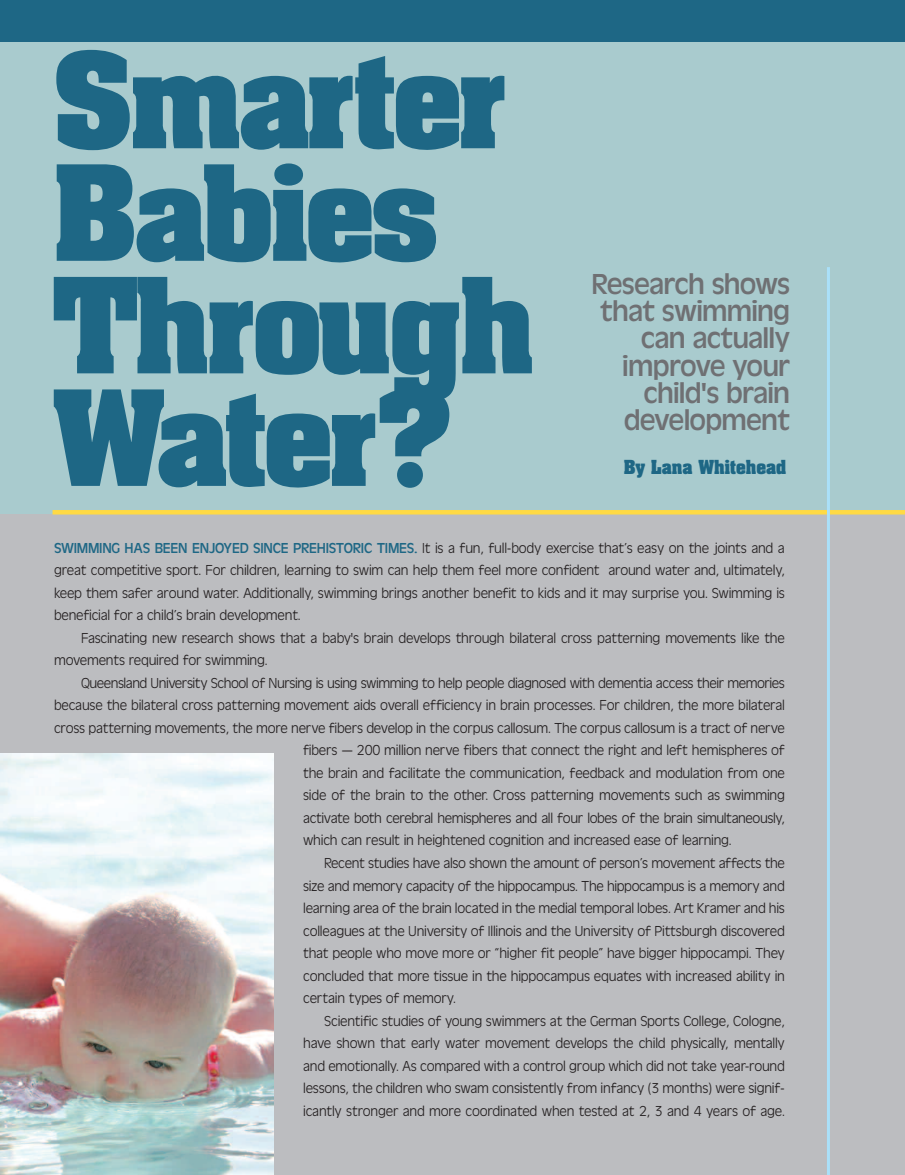
<style>
.page{position:relative;width:905px;height:1175px;background:#fff}
.page>*{position:absolute;margin:0;border:0;box-sizing:border-box;transform-origin:0 0}
.t1{font:700 112.5px/112.5px "Aachen";letter-spacing:-.035em;color:#1e6785}
.t2{font:30px/27px "Antique Oli T";letter-spacing:-.03em;color:#6f7073;text-align:right}
.t3{font:700 16.5px "Aachen";color:#1e6785;scale:.95 1}
.t4{font:15px/22.5px "Antique Oli T Ligh";letter-spacing:-.015em;color:#231f20;text-align:justify}
.s1{font-family:"Antique Oli T";color:#1e6785}
</style>
<div class="page">
<div style="left:0;top:54px;width:904px;height:1120px;background:#bcbdc0"></div>
<div style="left:0;top:0;width:904px;height:513px;background:#a9cbce"></div>
<hr style="left:52px;top:510px;width:852px;height:4px;background:#ffda44">
<svg style="left:826px;top:267px;width:4px;height:907px;fill:#aadff7"></svg>
<img style="left:0;top:753px;width:273px;height:421px">
<div style="left:0;top:0;width:904px;height:42px;background:#1e6785"></div>
<h1 class="t1" style="left:52px;top:53px;width:484px">Smarter<br>Babies<br>Through<br>Water?</h1>
<h2 class="t2" style="left:591px;top:270px;width:200px">Research shows that swimming can actually improve your child's brain development</h2>
<p class="t3" style="left:623px;top:458px;width:173px">By Lana Whitehead</p>
<p class="t4" style="left:54px;top:536px;width:732px"><span class="s1">SWIMMING HAS BEEN ENJOYED SINCE PREHISTORIC TIMES.</span> It is a fun, full-body exercise that’s easy on the joints and a great competitive sport. For children, learning to swim can help them feel more confident around water and, ultimately, keep them safer around water. Additionally, swimming brings another benefit to kids and it may surprise you. Swimming is beneficial for a child’s brain development.</p>
<p class="t4" style="left:54px;top:626px;width:732px;text-indent:27px">Fascinating new research shows that a baby's brain develops through bilateral cross patterning movements like the movements required for swimming.</p>
<p class="t4" style="left:81px;top:671px;width:705px">Queensland University School of Nursing is using swimming to help people diagnosed with dementia access their memories</p>
<p class="t4" style="left:54px;top:694px;width:732px">because the bilateral cross patterning movement aids overall efficiency in brain processes. For children, the more bilateral</p>
<p class="t4" style="left:54px;top:716px;width:732px">cross patterning movements, the more nerve fibers develop in the corpus callosum. The corpus callosum is a tract of nerve</p>
<p class="t4" style="left:303px;top:739px;width:483px">fibers — 200 million nerve fibers that connect the right and left hemispheres of</p>
<p class="t4" style="left:303px;top:761px;width:483px">the brain and facilitate the communication, feedback and modulation from one</p>
<p class="t4" style="left:303px;top:784px;width:483px">side of the brain to the other. Cross patterning movements such as swimming</p>
<p class="t4" style="left:303px;top:806px;width:483px">activate both cerebral hemispheres and all four lobes of the brain simultaneously,</p>
<p class="t4" style="left:303px;top:829px;width:430px">which can result in heightened cognition and increased ease of learning.</p>
<p class="t4" style="left:324px;top:851px;width:462px">Recent studies have also shown the amount of person’s movement affects the</p>
<p class="t4" style="left:303px;top:874px;width:483px">size and memory capacity of the hippocampus. The hippocampus is a memory and</p>
<p class="t4" style="left:303px;top:896px;width:483px">learning area of the brain located in the medial temporal lobes. Art Kramer and his</p>
<p class="t4" style="left:303px;top:919px;width:483px">colleagues at the University of Illinois and the University of Pittsburgh discovered</p>
<p class="t4" style="left:303px;top:941px;width:483px">that people who move more or “higher fit people” have bigger hippocampi. They</p>
<p class="t4" style="left:303px;top:964px;width:483px">concluded that more tissue in the hippocampus equates with increased ability in</p>
<p class="t4" style="left:303px;top:986px;width:154px">certain types of memory.</p>
<p class="t4" style="left:324px;top:1009px;width:462px">Scientific studies of young swimmers at the German Sports College, Cologne,</p>
<p class="t4" style="left:303px;top:1031px;width:483px">have shown that early water movement develops the child physically, mentally</p>
<p class="t4" style="left:303px;top:1054px;width:483px">and emotionally. As compared with a control group which did not take year-round</p>
<p class="t4" style="left:303px;top:1076px;width:483px">lessons, the children who swam consistently from infancy (3 months) were signif-</p>
<p class="t4" style="left:303px;top:1099px;width:483px">icantly stronger and more coordinated when tested at 2, 3 and 4 years of age.</p>
</div>
